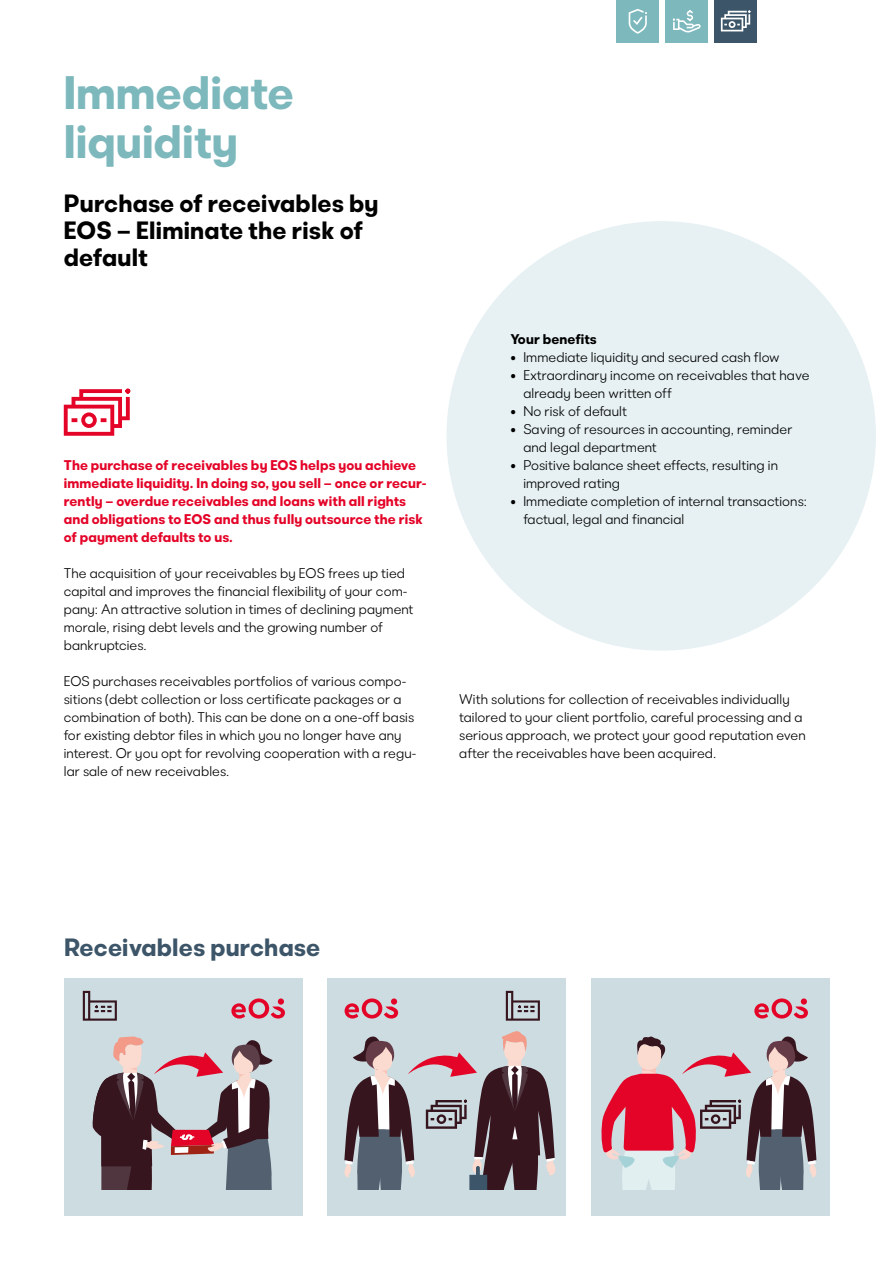
<style>
.page{position:relative;width:893px;height:1263px;background:#fff}
.page>*{position:absolute;margin:0;border:0;box-sizing:border-box;transform-origin:0 0}
.t1{font:700 45px/49.5px "EOS";color:#7db8bd}
.t2{font:700 24px/27px "EOS";letter-spacing:.01em;color:#000}
.t3{font:700 24px "EOS";letter-spacing:.01em;color:#3d5568}
.t4{font:300 13.5px/18px "EOS";letter-spacing:.01em;color:#000}
.t5{font:700 13.5px/18px "EOS";letter-spacing:.01em;color:#e40428}
.t6{font:700 13.5px "EOS";letter-spacing:.01em;color:#000}
</style>
<div class="page">
<div style="left:64px;top:978px;width:238px;height:238px;background:#ccdce0"></div>
<svg style="left:83px;top:991px;width:34px;height:30px"></svg>
<svg style="left:231px;top:998px;width:54px;height:20px"></svg>
<svg style="left:92px;top:1036px;width:181px;height:154px"></svg>
<div style="left:446px;top:221px;width:430px;height:430px;background:#e7f1f3;border-radius:50%"></div>
<div style="left:591px;top:978px;width:238px;height:238px;background:#ccdce0"></div>
<div style="left:327px;top:978px;width:239px;height:238px;background:#ccdce0"></div>
<svg style="left:64px;top:389px;width:66px;height:47px"></svg>
<svg style="left:506px;top:991px;width:34px;height:30px"></svg>
<svg style="left:345px;top:998px;width:53px;height:20px"></svg>
<svg style="left:754px;top:998px;width:54px;height:20px"></svg>
<svg style="left:344px;top:1031px;width:212px;height:159px"></svg>
<svg style="left:601px;top:1036px;width:215px;height:154px"></svg>
<div style="left:665px;top:0;width:43px;height:43px;background:#7db8bd"></div>
<svg style="left:673px;top:10px;width:28px;height:23px"></svg>
<div style="left:617px;top:0;width:42px;height:43px;background:#7db8bd"></div>
<div style="left:714px;top:0;width:43px;height:43px;background:#3d5568"></div>
<svg style="left:629px;top:9px;width:18px;height:25px"></svg>
<svg style="left:721px;top:11px;width:29px;height:20px"></svg>
<h1 class="t1" style="left:64px;top:66px;width:232px">Immediate liquidity</h1>
<h2 class="t2" style="left:64px;top:189px;width:316px">Purchase of receivables by<br>EOS – Eliminate the risk of default</h2>
<p class="t5" style="left:64px;top:455px;width:364px">The purchase of receivables by EOS helps you achieve immediate liquidity. In doing so, you sell – once or recur&shy;rently – overdue receivables and loans with all rights and obligations to EOS and thus fully outsource the risk of payment defaults to us.</p>
<p class="t4" style="left:64px;top:563px;width:351px">The acquisition of your receivables by EOS frees up tied capital and improves the financial flexibility of your com&shy;pany: An attractive solution in times of declining payment morale, rising debt levels and the growing number of bankruptcies.</p>
<p class="t4" style="left:64px;top:671px;width:354px">EOS purchases receivables portfolios of various compo&shy;sitions (debt collection or loss certificate packages or a combination of both). This can be done on a one-off basis for existing debtor files in which you no longer have any interest. Or you opt for revolving cooperation with a regu&shy;lar sale of new receivables.</p>
<p class="t6" style="left:511px;top:330px;width:88px">Your benefits</p>
<p class="t4" style="left:511px;top:347px;width:271px">• Immediate liquidity and secured cash flow</p>
<p class="t4" style="left:523px;top:365px;width:288px;text-indent:-13px">• Extraordinary income on receivables that have already been written off</p>
<p class="t4" style="left:511px;top:401px;width:118px">• No risk of default</p>
<p class="t4" style="left:523px;top:419px;width:271px;text-indent:-13px">• Saving of resources in accounting, reminder and legal department</p>
<p class="t4" style="left:523px;top:455px;width:256px;text-indent:-13px">• Positive balance sheet effects, resulting in improved rating</p>
<p class="t4" style="left:523px;top:491px;width:285px;text-indent:-13px">• Immediate completion of internal transactions: factual, legal and financial</p>
<p class="t4" style="left:459px;top:689px;width:348px">With solutions for collection of receivables individually tailored to your client portfolio, careful processing and a serious approach, we protect your good reputation even after the receivables have been acquired.</p>
<h2 class="t3" style="left:64px;top:932px;width:258px">Receivables purchase</h2>
</div>
